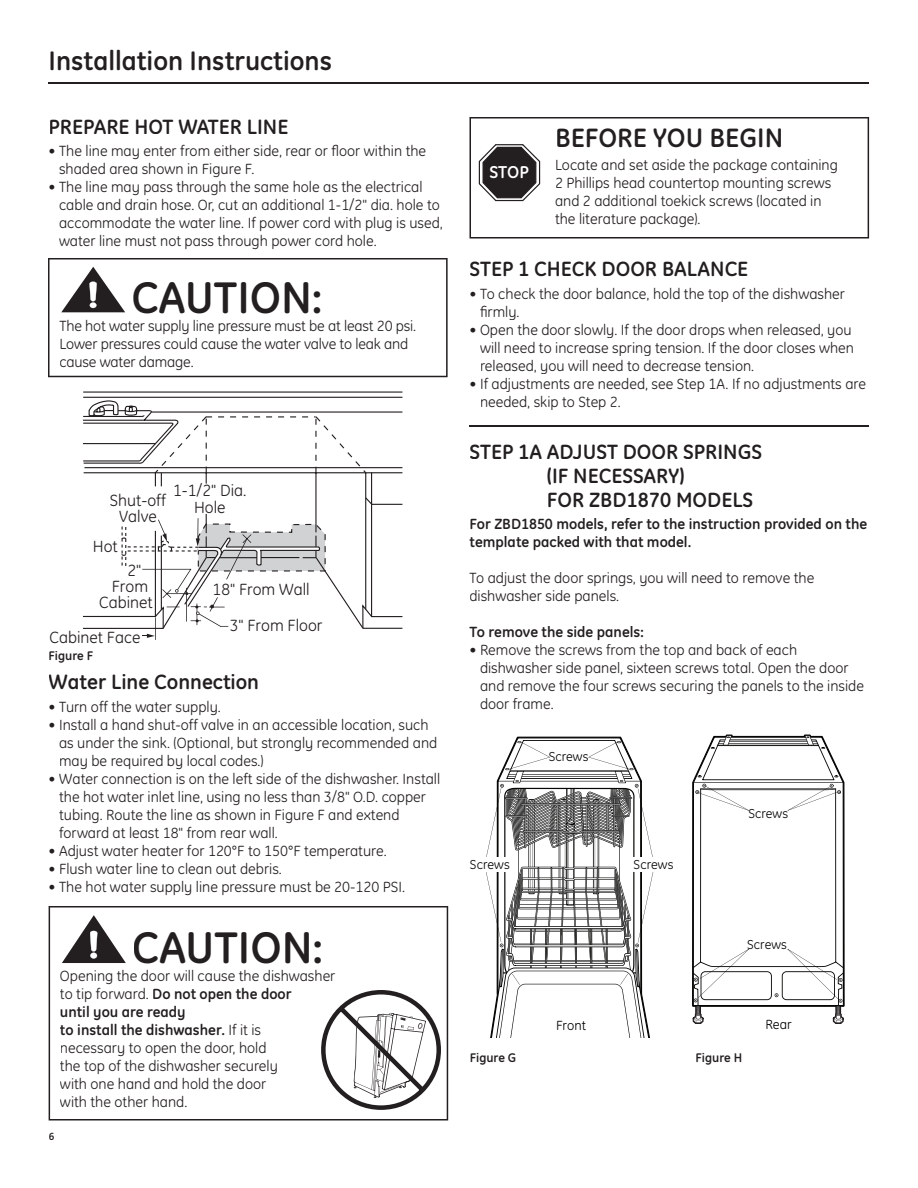
<style>
.page{position:relative;width:918px;height:1188px;background:#fff}
.page>*{position:absolute;margin:0;border:0;box-sizing:border-box;transform-origin:0 0}
.t1{font:700 45px "GE Inspira";color:#231f20}
.t2{font:700 27px "GE Inspira";color:#231f20}
.t3{font:700 21px/24px "GE Inspira";color:#231f20}
.t4{font:700 17.55px "GE Inspira";color:#fff}
.t5{font:16.5px/16.5px "GE Inspira";color:#231f20;text-align:center}
.t6{font:15px/18px "GE Inspira";color:#231f20}
.t7{font:700 15px/18px "GE Inspira";color:#231f20}
.t8{font:13.5px "GE Inspira";color:#000}
.t9{font:13.2px "GE Inspira";color:#050504}
.t10{font:700 12.75px "GE Inspira";color:#231f20}
.t11{font:700 10.5px "GE Inspira";color:#231f20}
.s1{font-weight:700}
</style>
<div class="page">
<hr style="left:49px;top:82px;width:820px;height:2px;background:#231f20">
<svg style="left:49px;top:906px;width:399px;height:214px"></svg>
<svg style="left:470px;top:117px;width:399px;height:122px"></svg>
<svg style="left:48px;top:258px;width:400px;height:119px"></svg>
<svg style="left:83px;top:392px;width:319px;height:237px"></svg>
<svg style="left:83px;top:400px;width:319px;height:228px"></svg>
<svg style="left:94px;top:406px;width:272px;height:234px"></svg>
<svg style="left:321px;top:990px;width:120px;height:120px"></svg>
<hr style="left:470px;top:426px;width:399px;height:1px;background:#231f20">
<svg style="left:692px;top:735px;width:153px;height:289px"></svg>
<svg style="left:486px;top:737px;width:168px;height:300px"></svg>
<div style="left:631px;top:858px;width:40px;height:14px;background:#fff"></div>
<h2 class="t2" style="left:49px;top:43px;width:285px">Installation Instructions</h2>
<h3 class="t3" style="left:49px;top:114px;width:241px">PREPARE HOT WATER LINE</h3>
<p class="t6" style="left:59px;top:142px;width:369px;text-indent:-10px">• The line may enter from either side, rear or floor within the shaded area shown in Figure F.</p>
<p class="t6" style="left:59px;top:178px;width:385px;text-indent:-10px">• The line may pass through the same hole as the electrical cable and drain hose. Or, cut an additional 1-1/2" dia. hole to accommodate the water line. If power cord with plug is used, water line must not pass through power cord hole.</p>
<h1 class="t1" style="left:131px;top:269px;width:192px">CAUTION:</h1>
<p class="t6" style="left:59px;top:317px;width:358px">The hot water supply line pressure must be at least 20 psi.<br>Lower pressures could cause the water valve to leak and cause water damage.</p>
<p class="t5" style="left:110px;top:492px;width:58px">Shut-off<br>Valve</p>
<p class="t5" style="left:93px;top:538px;width:26px">Hot</p>
<p class="t5" style="left:127px;top:562px;width:15px">2"</p>
<p class="t5" style="left:112px;top:578px;width:38px">From</p>
<p class="t5" style="left:99px;top:594px;width:55px">Cabinet</p>
<p class="t5" style="left:50px;top:629px;width:92px">Cabinet Face</p>
<p class="t5" style="left:173px;top:482px;width:75px">1-1/2" Dia.<br>Hole</p>
<p class="t5" style="left:213px;top:581px;width:99px">18" From Wall</p>
<p class="t5" style="left:230px;top:617px;width:94px">3" From Floor</p>
<p class="t10" style="left:49px;top:648px;width:46px">Figure F</p>
<h3 class="t3" style="left:49px;top:670px;width:212px">Water Line Connection</h3>
<p class="t6" style="left:49px;top:698px;width:174px">• Turn off the water supply.</p>
<p class="t6" style="left:59px;top:716px;width:380px;text-indent:-10px">• Install a hand shut-off valve in an accessible location, such as under the sink. (Optional, but strongly recommended and may be required by local codes.)</p>
<p class="t6" style="left:59px;top:770px;width:383px;text-indent:-10px">• Water connection is on the left side of the dishwasher. Install the hot water inlet line, using no less than 3/8" O.D. copper tubing. Route the line as shown in Figure F and extend forward at least 18" from rear wall.</p>
<p class="t6" style="left:49px;top:842px;width:340px">• Adjust water heater for 120°F to 150°F temperature.</p>
<p class="t6" style="left:49px;top:860px;width:235px">• Flush water line to clean out debris.</p>
<p class="t6" style="left:49px;top:878px;width:358px">• The hot water supply line pressure must be 20-120 PSI.</p>
<h1 class="t1" style="left:132px;top:919px;width:192px">CAUTION:</h1>
<p class="t6" style="left:60px;top:967px;width:277px">Opening the door will cause the dishwasher to tip forward. <span class="s1">Do not open the door<br>until you are ready<br>to install the dishwasher.</span> If it is<br>necessary to open the door, hold<br>the top of the dishwasher securely<br>with one hand and hold the door<br>with the other hand.</p>
<p class="t11" style="left:49px;top:1129px;width:7px">6</p>
<p class="t4" style="left:489px;top:161px;width:41px">STOP</p>
<h2 class="t2" style="left:555px;top:121px;width:230px">BEFORE YOU BEGIN</h2>
<p class="t6" style="left:555px;top:156px;width:284px">Locate and set aside the package containing 2 Phillips head countertop mounting screws and 2 additional toekick screws (located in the literature package).</p>
<h3 class="t3" style="left:470px;top:257px;width:280px">STEP 1 CHECK DOOR BALANCE</h3>
<p class="t6" style="left:480px;top:285px;width:367px;text-indent:-10px">• To check the door balance, hold the top of the dishwasher firmly.</p>
<p class="t6" style="left:480px;top:321px;width:376px;text-indent:-10px">• Open the door slowly. If the door drops when released, you will need to increase spring tension. If the door closes when released, you will need to decrease tension.</p>
<p class="t6" style="left:480px;top:375px;width:388px;text-indent:-10px">• If adjustments are needed, see Step 1A. If no adjustments are needed, skip to Step 2.</p>
<h3 class="t3" style="left:547px;top:439px;width:217px;text-indent:-77px">STEP 1A ADJUST DOOR SPRINGS (IF NECESSARY)<br>FOR ZBD1870 MODELS</h3>
<p class="t7" style="left:470px;top:515px;width:399px">For ZBD1850 models, refer to the instruction provided on the template packed with that model.</p>
<p class="t6" style="left:470px;top:569px;width:346px">To adjust the door springs, you will need to remove the dishwasher side panels.</p>
<p class="t7" style="left:470px;top:623px;width:176px">To remove the side panels:</p>
<p class="t6" style="left:480px;top:641px;width:386px;text-indent:-10px">• Remove the screws from the top and back of each dishwasher side panel, sixteen screws total. Open the door and remove the four screws securing the panels to the inside door frame.</p>
<p class="t9" style="left:549px;top:749px;width:41px">Screws</p>
<p class="t9" style="left:470px;top:857px;width:41px">Screws</p>
<p class="t9" style="left:634px;top:857px;width:41px">Screws</p>
<p class="t9" style="left:748px;top:806px;width:41px">Screws</p>
<p class="t9" style="left:747px;top:937px;width:41px">Screws</p>
<p class="t10" style="left:470px;top:1049px;width:48px">Figure G</p>
<p class="t8" style="left:556px;top:1018px;width:32px">Front</p>
<p class="t8" style="left:765px;top:1017px;width:28px">Rear</p>
<p class="t10" style="left:696px;top:1049px;width:48px">Figure H</p>
</div>
